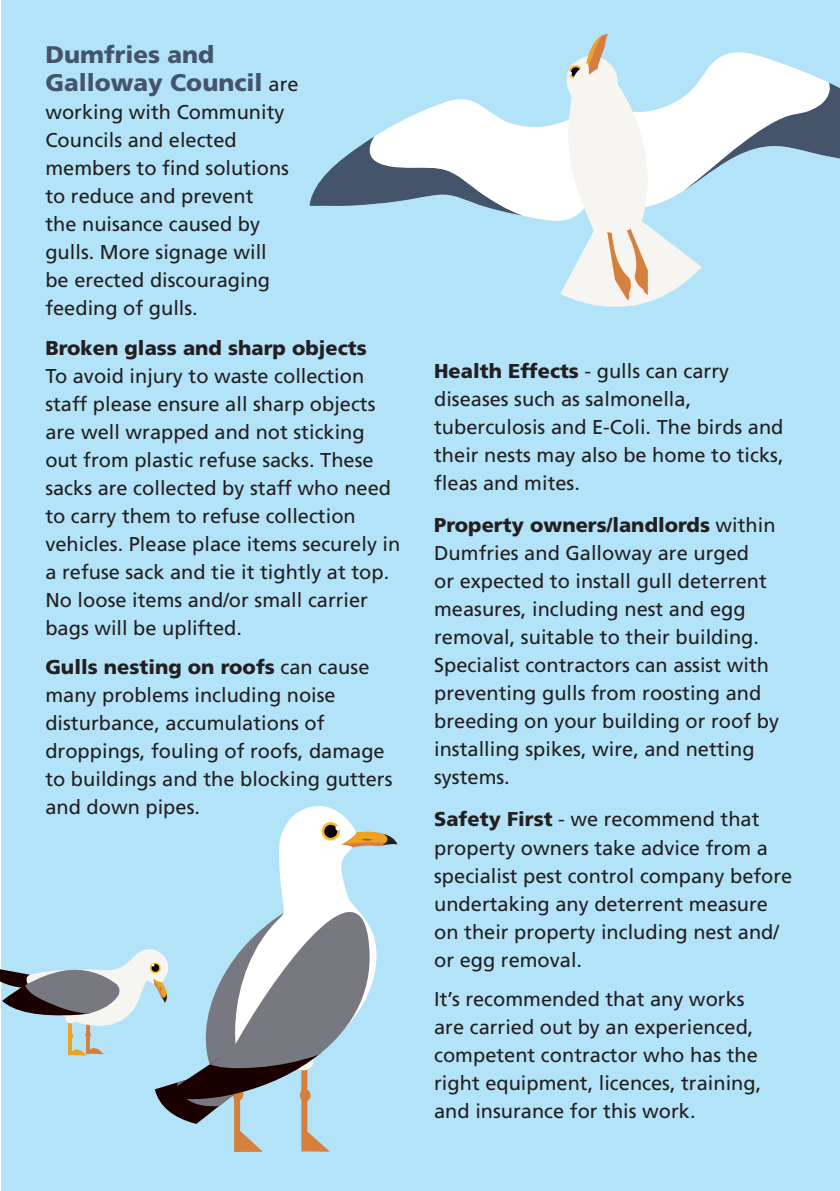
<style>
.page{position:relative;width:840px;height:1191px;background:#fff}
.page>*{position:absolute;margin:0;border:0;box-sizing:border-box;transform-origin:0 0}
.t1{font:900 24px/28px "Frutiger LT Pro";color:#44546a}
.t2{font:20px/28px "Frutiger LT Pro";color:#231f20}
.t3{font:900 20px "Frutiger LT Pro";color:#231f20}
.s1{font-weight:400;font-size:20px;color:#231f20}
.s2{font-weight:900}
</style>
<div class="page">
<div style="left:1px;top:0;width:838px;height:1191px;background:#b3e3f9"></div>
<svg style="left:279px;top:806px;width:98px;height:157px;fill:#fff"></svg>
<svg style="left:321px;top:822px;width:19px;height:18px"></svg>
<div style="left:324px;top:825px;width:13px;height:13px;background:#000;border-radius:50%"></div>
<svg style="left:335px;top:826px;width:62px;height:21px"></svg>
<svg style="left:0;top:861px;width:376px;height:291px"></svg>
<svg style="left:309px;top:34px;width:530px;height:273px"></svg>
<p class="t1" style="left:45px;top:41px;width:254px">Dumfries and<br>Galloway Council <span class="s1">are</span></p>
<p class="t2" style="left:45px;top:99px;width:245px">working with Community<br>Councils and elected members to find solutions to reduce and prevent the nuisance caused by gulls. More signage will be erected discouraging feeding of gulls.</p>
<p class="t3" style="left:45px;top:336px;width:322px">Broken glass and sharp objects</p>
<p class="t2" style="left:45px;top:362px;width:356px">To avoid injury to waste collection staff please ensure all sharp objects are well wrapped and not sticking out from plastic refuse sacks. These sacks are collected by staff who need to carry them to refuse collection vehicles. Please place items securely in a refuse sack and tie it tightly at top.<br>No loose items and/or small carrier bags will be uplifted.</p>
<p class="t2" style="left:45px;top:653px;width:348px"><span class="s2">Gulls nesting on roofs</span> can cause many problems including noise disturbance, accumulations of droppings, fouling of roofs, damage to buildings and the blocking gutters and down pipes.</p>
<p class="t2" style="left:434px;top:357px;width:350px"><span class="s2">Health Effects</span> - gulls can carry diseases such as salmonella, tuberculosis and E-Coli. The birds and their nests may also be home to ticks, fleas and mites.</p>
<p class="t2" style="left:434px;top:511px;width:346px"><span class="s2">Property owners/landlords</span> within Dumfries and Galloway are urged<br>or expected to install gull deterrent measures, including nest and egg removal, suitable to their building.<br>Specialist contractors can assist with preventing gulls from roosting and breeding on your building or roof by installing spikes, wire, and netting systems.</p>
<p class="t2" style="left:434px;top:805px;width:359px"><span class="s2">Safety First</span> - we recommend that property owners take advice from a specialist pest control company before undertaking any deterrent measure on their property including nest and/ or egg removal.</p>
<p class="t2" style="left:434px;top:985px;width:328px">It’s recommended that any works are carried out by an experienced, competent contractor who has the right equipment, licences, training, and insurance for this work.</p>
</div>
